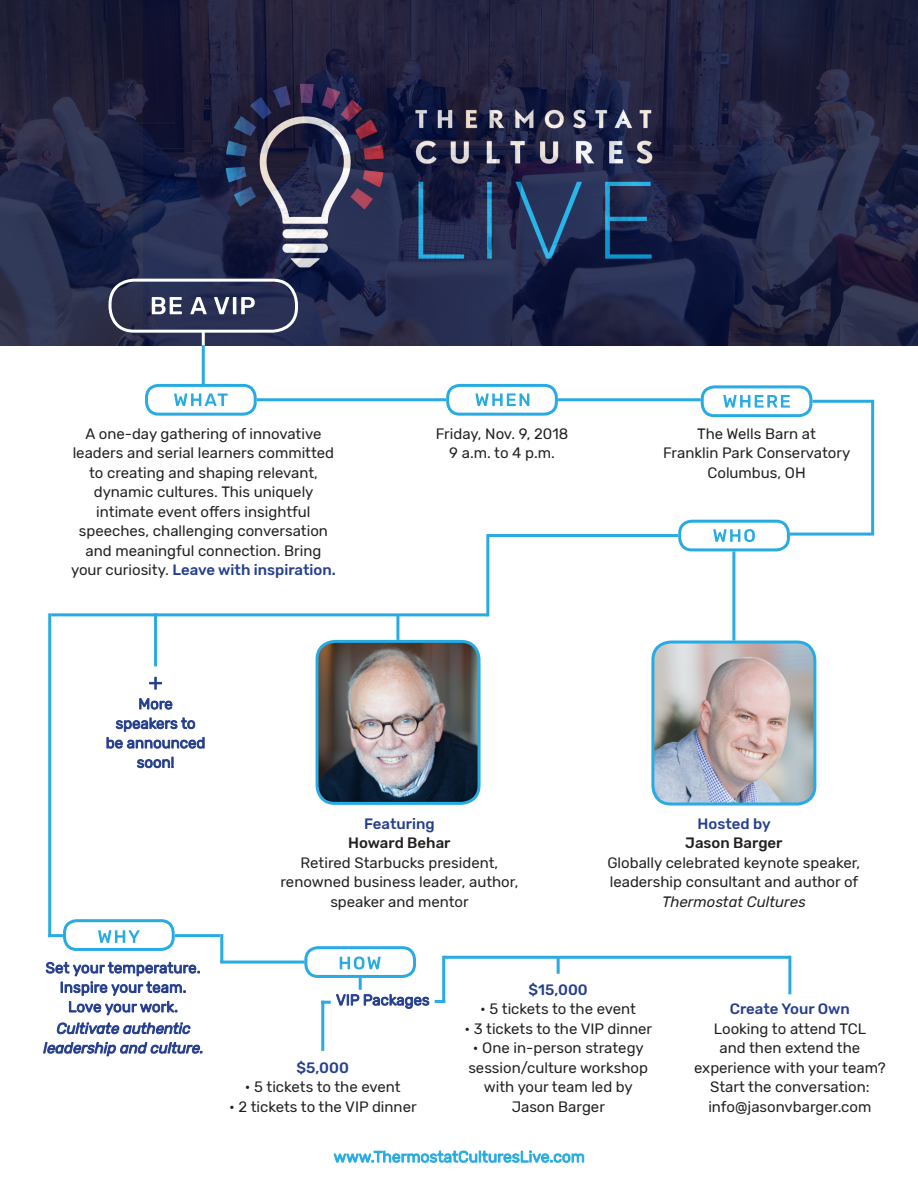
<style>
.page{position:relative;width:918px;height:1188px;background:#fff}
.page>*{position:absolute;margin:0;border:0;box-sizing:border-box;transform-origin:0 0}
.t1{font:15px/19.5px "Rubik";color:#231f20;text-align:center}
.t2{font:500 15px "Rubik";color:#253f8e}
.t3{font:500 15px "Rubik";color:#231f20}
.s1{font-weight:500;color:#253f8e}
.s2{font-style:italic}
</style>
<div class="page">
<svg style="left:0;top:0;width:918px;height:345px;background:#232642"></svg>
<img style="left:144px;top:0;width:617px;height:345px">
<hr style="left:202px;top:345px;width:3px;height:40px;background:#27abe2">
<div style="left:145px;top:384px;width:112px;height:32px;border:3px solid #27abe2;border-radius:12px"></div>
<svg style="left:174px;top:393px;width:54px;height:13px"></svg>
<hr style="left:257px;top:398px;width:189px;height:3px;background:#27abe2">
<div style="left:446px;top:384px;width:112px;height:32px;border:3px solid #27abe2;border-radius:12px"></div>
<svg style="left:475px;top:393px;width:54px;height:13px"></svg>
<svg style="left:723px;top:395px;width:67px;height:13px"></svg>
<svg style="left:713px;top:529px;width:42px;height:13px"></svg>
<div style="left:701px;top:385px;width:111px;height:32px;border:3px solid #27abe2;border-radius:12px"></div>
<hr style="left:558px;top:398px;width:143px;height:3px;background:#27abe2">
<hr style="left:812px;top:400px;width:62px;height:3px;background:#27abe2">
<hr style="left:871px;top:402px;width:3px;height:132px;background:#27abe2">
<hr style="left:790px;top:533px;width:84px;height:3px;background:#27abe2">
<div style="left:678px;top:520px;width:112px;height:31px;border:3px solid #27abe2;border-radius:12px"></div>
<svg style="left:340px;top:957px;width:41px;height:12px"></svg>
<img style="left:653px;top:642px;width:162px;height:160px">
<div style="left:651px;top:641px;width:165px;height:165px;border:3px solid #27abe2;border-radius:18px"></div>
<img style="left:317px;top:641px;width:160px;height:162px">
<div style="left:316px;top:640px;width:165px;height:165px;border:3px solid #27abe2;border-radius:18px"></div>
<div style="left:63px;top:919px;width:112px;height:32px;border:3px solid #27abe2;border-radius:12px"></div>
<hr style="left:51px;top:613px;width:437px;height:3px;background:#27abe2">
<hr style="left:48px;top:613px;width:3px;height:324px;background:#27abe2">
<hr style="left:48px;top:934px;width:15px;height:3px;background:#27abe2">
<svg style="left:149px;top:677px;width:13px;height:13px"></svg>
<svg style="left:137px;top:757px;width:37px;height:11px"></svg>
<svg style="left:107px;top:718px;width:97px;height:30px"></svg>
<svg style="left:139px;top:698px;width:33px;height:12px"></svg>
<hr style="left:154px;top:613px;width:3px;height:53px;background:#27abe2">
<hr style="left:220px;top:961px;width:85px;height:3px;background:#27abe2">
<svg style="left:98px;top:930px;width:42px;height:13px"></svg>
<div style="left:304px;top:946px;width:112px;height:32px;border:3px solid #27abe2;border-radius:12px"></div>
<svg style="left:46px;top:962px;width:154px;height:54px"></svg>
<svg style="left:334px;top:1151px;width:250px;height:12px"></svg>
<hr style="left:732px;top:551px;width:3px;height:90px;background:#27abe2">
<hr style="left:396px;top:615px;width:3px;height:25px;background:#27abe2">
<div style="left:109px;top:279px;width:189px;height:54px;border:3px solid #fff;border-radius:24px"></div>
<svg style="left:152px;top:297px;width:103px;height:17px"></svg>
<hr style="left:202px;top:331px;width:3px;height:14px;background:#fff">
<hr style="left:488px;top:534px;width:190px;height:3px;background:#27abe2">
<hr style="left:486px;top:534px;width:3px;height:82px;background:#27abe2">
<hr style="left:321px;top:1001px;width:3px;height:50px;background:#27abe2">
<hr style="left:442px;top:956px;width:3px;height:47px;background:#27abe2">
<hr style="left:443px;top:956px;width:115px;height:3px;background:#27abe2">
<hr style="left:557px;top:957px;width:3px;height:17px;background:#27abe2">
<hr style="left:558px;top:956px;width:232px;height:3px;background:#27abe2">
<hr style="left:788px;top:956px;width:3px;height:38px;background:#27abe2">
<svg style="left:435px;top:1000px;width:7px;height:3px"></svg>
<svg style="left:321px;top:978px;width:108px;height:31px"></svg>
<hr style="left:175px;top:934px;width:45px;height:3px;background:#27abe2">
<hr style="left:220px;top:934px;width:3px;height:29px;background:#27abe2">
<svg style="left:43px;top:1022px;width:159px;height:34px"></svg>
<p class="t1" style="left:73px;top:424px;width:263px">A one-day gathering of innovative leaders and serial learners committed to creating and shaping relevant,</p>
<p class="t1" style="left:94px;top:483px;width:221px">dynamic cultures. This uniquely</p>
<p class="t1" style="left:71px;top:502px;width:266px">intimate event offers insightful speeches, challenging conversation and meaningful connection. Bring your curiosity. <span class="s1">Leave with inspiration.</span></p>
<p class="t1" style="left:436px;top:424px;width:134px">Friday, Nov. 9, 2018</p>
<p class="t1" style="left:449px;top:444px;width:107px">9 a.m. to 4 p.m.</p>
<p class="t1" style="left:697px;top:424px;width:120px">The Wells Barn at</p>
<p class="t1" style="left:663px;top:444px;width:189px">Franklin Park Conservatory</p>
<p class="t1" style="left:707px;top:463px;width:100px">Columbus, OH</p>
<p class="t2" style="left:364px;top:815px;width:72px">Featuring</p>
<p class="t3" style="left:348px;top:835px;width:104px">Howard Behar</p>
<p class="t1" style="left:301px;top:853px;width:199px">Retired Starbucks president,</p>
<p class="t1" style="left:280px;top:873px;width:239px">renowned business leader, author, speaker and mentor</p>
<p class="t2" style="left:698px;top:815px;width:75px">Hosted by</p>
<p class="t3" style="left:685px;top:835px;width:99px">Jason Barger</p>
<p class="t1" style="left:607px;top:853px;width:254px">Globally celebrated keynote speaker,</p>
<p class="t1" style="left:610px;top:873px;width:250px">leadership consultant and author of<br><span class="s2">Thermostat Cultures</span></p>
<p class="t2" style="left:297px;top:1059px;width:54px">$5,000</p>
<p class="t1" style="left:245px;top:1078px;width:157px">• 5 tickets to the event</p>
<p class="t1" style="left:229px;top:1097px;width:189px">• 2 tickets to the VIP dinner</p>
<p class="t2" style="left:528px;top:981px;width:61px">$15,000</p>
<p class="t1" style="left:480px;top:1000px;width:157px">• 5 tickets to the event</p>
<p class="t1" style="left:464px;top:1019px;width:189px">• 3 tickets to the VIP dinner</p>
<p class="t1" style="left:473px;top:1039px;width:172px">• One in-person strategy</p>
<p class="t1" style="left:468px;top:1058px;width:181px">session/culture workshop</p>
<p class="t1" style="left:484px;top:1078px;width:150px">with your team led by</p>
<p class="t1" style="left:512px;top:1097px;width:95px">Jason Barger</p>
<p class="t2" style="left:730px;top:1001px;width:122px">Create Your Own</p>
<p class="t1" style="left:714px;top:1019px;width:154px">Looking to attend TCL</p>
<p class="t1" style="left:720px;top:1039px;width:142px">and then extend the</p>
<p class="t1" style="left:694px;top:1058px;width:193px">experience with your team?<br>Start the conversation:</p>
<p class="t1" style="left:708px;top:1097px;width:165px">info@jasonvbarger.com</p>
</div>
